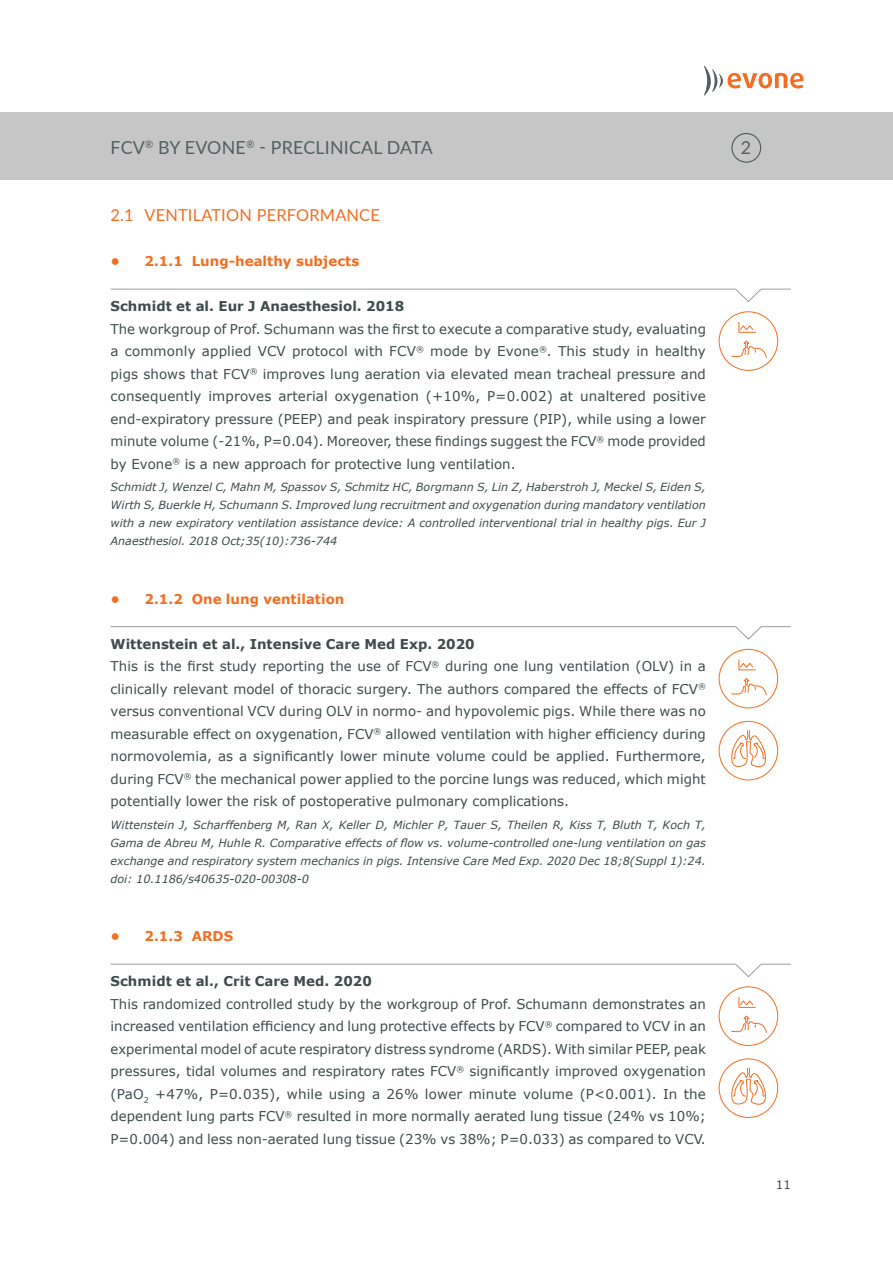
<style>
.page{position:relative;width:893px;height:1263px;background:#fff}
.page>*{position:absolute;margin:0;border:0;box-sizing:border-box;transform-origin:0 0}
.t1{font:18px "Lato";letter-spacing:.01em;color:#536060}
.t2{font:16.5px "Lato";letter-spacing:.015em;color:#f36e21}
.t3{font:13.5px/22.5px "Verdana";letter-spacing:.005em;color:#404b4b;text-align:justify}
.t4{font:700 13.5px "Verdana";letter-spacing:.005em;color:#404b4b}
.t5{font:700 13.5px "Verdana";letter-spacing:.005em;color:#f36e21}
.t6{font:12px "Verdana";color:#404b4b}
.t7{font:italic 11.25px/18px "Verdana";letter-spacing:.005em;color:#404b4b;text-align:justify}
.s1{font-weight:700}
</style>
<div class="page">
<div style="left:0;top:112px;width:893px;height:68px;background:#c7c6c6"></div>
<svg style="left:704px;top:66px;width:100px;height:29px"></svg>
<div style="left:731px;top:133px;width:30px;height:30px;border:1px solid #536060;border-radius:50%"></div>
<svg style="left:110px;top:288px;width:681px;height:14px"></svg>
<svg style="left:738px;top:321px;width:18px;height:12px"></svg>
<svg style="left:731px;top:340px;width:36px;height:18px"></svg>
<div style="left:719px;top:311px;width:59px;height:60px;border:1px solid #f36e21;border-radius:50%"></div>
<svg style="left:110px;top:626px;width:681px;height:14px"></svg>
<svg style="left:731px;top:659px;width:36px;height:37px"></svg>
<div style="left:719px;top:649px;width:59px;height:59px;border:1px solid #f36e21;border-radius:50%"></div>
<div style="left:719px;top:721px;width:59px;height:59px;border:1px solid #f36e21;border-radius:50%"></div>
<svg style="left:731px;top:730px;width:35px;height:37px"></svg>
<svg style="left:110px;top:963px;width:681px;height:14px"></svg>
<svg style="left:738px;top:997px;width:18px;height:11px"></svg>
<svg style="left:731px;top:1015px;width:36px;height:18px"></svg>
<div style="left:719px;top:986px;width:59px;height:60px;border:1px solid #f36e21;border-radius:50%"></div>
<div style="left:719px;top:1058px;width:59px;height:60px;border:1px solid #f36e21;border-radius:50%"></div>
<svg style="left:731px;top:1067px;width:35px;height:38px"></svg>
<h1 class="t1" style="left:111px;top:134px;width:324px">FCV<sup>®</sup> BY EVONE<sup>®</sup> - PRECLINICAL DATA</h1>
<p class="t2" style="left:111px;top:203px;width:271px">2.1 VENTILATION PERFORMANCE</p>
<p class="t5" style="left:111px;top:253px;width:250px">• 2.1.1 Lung-healthy subjects</p>
<p class="t4" style="left:111px;top:298px;width:295px">Schmidt et al. Eur J Anaesthesiol. 2018</p>
<p class="t3" style="left:111px;top:318px;width:597px">The workgroup of Prof. Schumann was the first to execute a comparative study, evaluating a commonly applied VCV protocol with FCV<sup>®</sup> mode by Evone<sup>®</sup>. This study in healthy pigs shows that FCV<sup>®</sup> improves lung aeration via elevated mean tracheal pressure and consequently improves arterial oxygenation (+10%, P=0.002) at unaltered positive end-expiratory pressure (PEEP) and peak inspiratory pressure (PIP), while using a lower minute volume (-21%, P=0.04). Moreover, these findings suggest the FCV<sup>®</sup> mode provided by Evone<sup>®</sup> is a new approach for protective lung ventilation.</p>
<p class="t7" style="left:111px;top:478px;width:597px">Schmidt J, Wenzel C, Mahn M, Spassov S, Schmitz HC, Borgmann S, Lin Z, Haberstroh J, Meckel S, Eiden S, Wirth S, Buerkle H, Schumann S. Improved lung recruitment and oxygenation during mandatory ventilation with a new expiratory ventilation assistance device: A controlled interventional trial in healthy pigs. Eur J Anaesthesiol. 2018 Oct;35(10):736-744</p>
<p class="t5" style="left:111px;top:590px;width:235px">• 2.1.2 One lung ventilation</p>
<p class="t3" style="left:111px;top:633px;width:597px;text-align:left"><span class="s1">Wittenstein et al., Intensive Care Med Exp. 2020<br></span>This is the first study reporting the use of FCV<sup>®</sup> during one lung ventilation (OLV) in a clinically relevant model of thoracic surgery. The authors compared the effects of FCV<sup>® </sup>versus conventional VCV during OLV in normo- and hypovolemic pigs. While there was no measurable effect on oxygenation, FCV<sup>®</sup> allowed ventilation with higher efficiency during normovolemia, as a significantly lower minute volume could be applied. Furthermore, during FCV<sup>®</sup> the mechanical power applied to the porcine lungs was reduced, which might potentially lower the risk of postoperative pulmonary complications.</p>
<p class="t7" style="left:111px;top:816px;width:597px">Wittenstein J, Scharffenberg M, Ran X, Keller D, Michler P, Tauer S, Theilen R, Kiss T, Bluth T, Koch T, Gama de Abreu M, Huhle R. Comparative effects of flow vs. volume-controlled one-lung ventilation on gas exchange and respiratory system mechanics in pigs. Intensive Care Med Exp. 2020 Dec 18;8(Suppl 1):24. doi: 10.1186/s40635-020-00308-0</p>
<p class="t5" style="left:111px;top:928px;width:124px">• 2.1.3 ARDS</p>
<p class="t4" style="left:111px;top:973px;width:263px">Schmidt et al., Crit Care Med. 2020</p>
<p class="t3" style="left:111px;top:993px;width:597px">This randomized controlled study by the workgroup of Prof. Schumann demonstrates an increased ventilation efficiency and lung protective effects by FCV<sup>®</sup> compared to VCV in an experimental model of acute respiratory distress syndrome (ARDS). With similar PEEP, peak pressures, tidal volumes and respiratory rates FCV<sup>®</sup> significantly improved oxygenation (PaO<sub>2</sub> +47%, P=0.035), while using a 26% lower minute volume (P&lt;0.001). In the dependent lung parts FCV<sup>®</sup> resulted in more normally aerated lung tissue (24% vs 10%; P=0.004) and less non-aerated lung tissue (23% vs 38%; P=0.033) as compared to VCV.</p>
<h1 class="t1" style="left:741px;top:134px;width:12px">2</h1>
<p class="t6" style="left:776px;top:1177px;width:17px">11</p>
</div>
